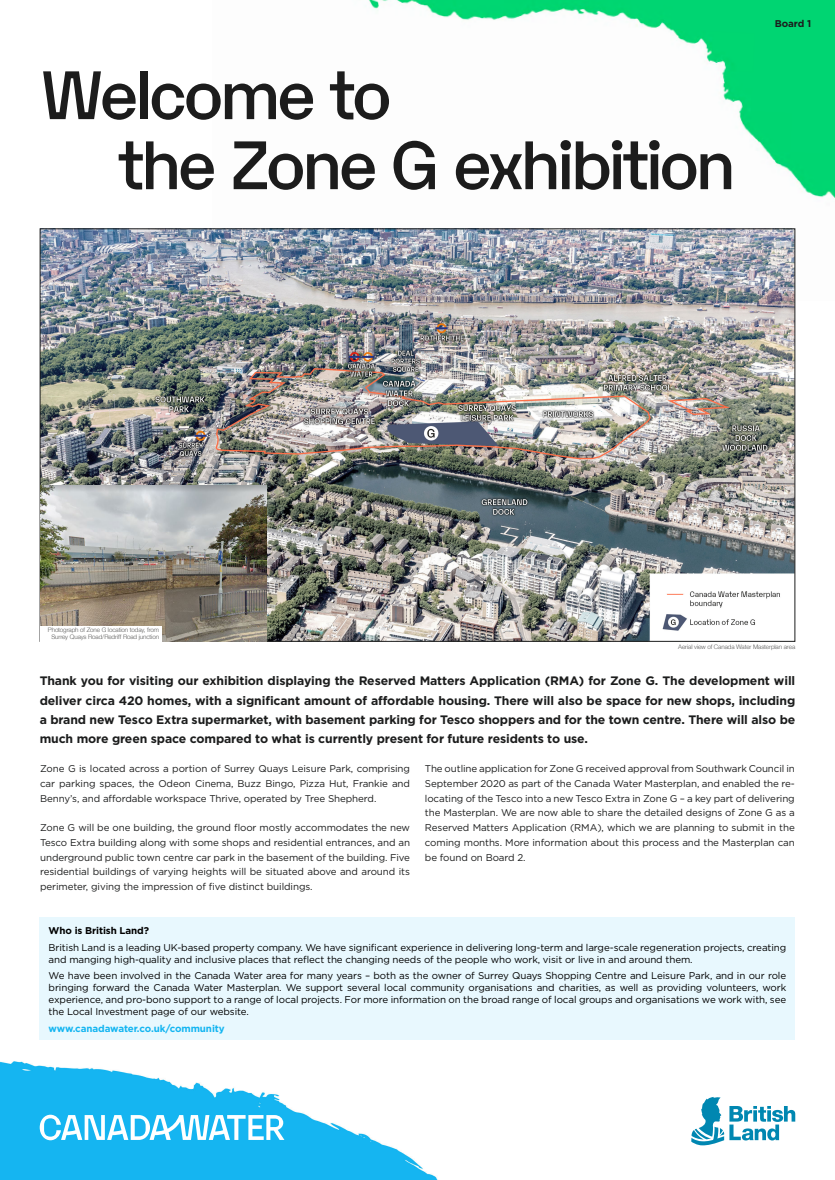
<style>
.page{position:relative;width:835px;height:1180px;background:#fff}
.page>*{position:absolute;margin:0;border:0;box-sizing:border-box;transform-origin:0 0}
.t1{font:500 66.5px/70px "Karelia";letter-spacing:-.04em;color:#1c1c1c}
.t2{font:700 12.25px/19.2px "Gotham";letter-spacing:-.01em;color:#1c1d1d;text-align:justify}
.t3{font:9.8px/14.7px "Gotham";letter-spacing:-.01em;color:#1c1d1d;text-align:justify}
.t4{font:9.8px/11.8px "Gotham";letter-spacing:-.01em;color:#000}
.t5{font:700 9.8px "Gotham";letter-spacing:-.01em;color:#14b5f1}
.t6{font:700 9.8px "Gotham";letter-spacing:-.01em;color:#000}
.t7{font:700 9.8px "Gotham";letter-spacing:-.01em;color:#1c1d1d}
.t8{font:300 6.23px/7.1px "Helvetica 45";letter-spacing:-.015em;color:#575756;text-align:center}
</style>
<div class="page">
<img style="left:0;top:1061px;width:438px;height:119px">
<img style="left:212px;top:0;width:622px;height:300px">
<svg style="left:40px;top:1114px;width:244px;height:26px"></svg>
<svg style="left:691px;top:1097px;width:104px;height:48px"></svg>
<div style="left:40px;top:917px;width:755px;height:123px;background:#e8f8fe"></div>
<img style="left:40px;top:229px;width:754px;height:412px">
<img style="left:40px;top:485px;width:226px;height:156px">
<div style="left:40px;top:626px;width:121px;height:15px;background:#fff"></div>
<h1 class="t1" style="left:118px;top:55px;width:618px;text-indent:-78px">Welcome to<br>the Zone G exhibition</h1>
<p class="t7" style="left:774px;top:17px;width:38px">Board 1</p>
<p class="t8" style="left:48px;top:626px;width:113px">Photograph of Zone G location today, from<br>Surrey Quays Road/Redriff Road junction</p>
<p class="t8" style="left:678px;top:643px;width:118px">Aerial view of Canada Water Masterplan area</p>
<p class="t2" style="left:40px;top:671px;width:757px">Thank you for visiting our exhibition displaying the Reserved Matters Application (RMA) for Zone G. The development will deliver circa 420 homes, with a significant amount of affordable housing. There will also be space for new shops, including a brand new Tesco Extra supermarket, with basement parking for Tesco shoppers and for the town centre. There will also be much more green space compared to what is currently present for future residents to use.</p>
<p class="t3" style="left:40px;top:761px;width:371px">Zone G is located across a portion of Surrey Quays Leisure Park, comprising car parking spaces, the Odeon Cinema, Buzz Bingo, Pizza Hut, Frankie and Benny’s, and affordable workspace Thrive, operated by Tree Shepherd.</p>
<p class="t3" style="left:40px;top:820px;width:371px">Zone G will be one building, the ground floor mostly accommodates the new Tesco Extra building along with some shops and residential entrances, and an underground public town centre car park in the basement of the building. Five residential buildings of varying heights will be situated above and around its perimeter, giving the impression of five distinct buildings.</p>
<p class="t3" style="left:425px;top:761px;width:371px">The outline application for Zone G received approval from Southwark Council in September 2020 as part of the Canada Water Masterplan, and enabled the re&shy;locating of the Tesco into a new Tesco Extra in Zone G – a key part of delivering the Masterplan. We are now able to share the detailed designs of Zone G as a Reserved Matters Application (RMA), which we are planning to submit in the coming months. More information about this process and the Masterplan can be found on Board 2.</p>
<p class="t6" style="left:49px;top:924px;width:102px">Who is British Land?</p>
<p class="t4" style="left:49px;top:941px;width:739px">British Land is a leading UK-based property company. We have significant experience in delivering long-term and large-scale regeneration projects, creating and manging high-quality and inclusive places that reflect the changing needs of the people who work, visit or live in and around them.</p>
<p class="t4" style="left:49px;top:970px;width:739px;text-align:justify">We have been involved in the Canada Water area for many years – both as the owner of Surrey Quays Shopping Centre and Leisure Park, and in our role bringing forward the Canada Water Masterplan. We support several local community organisations and charities, as well as providing volunteers, work experience, and pro-bono support to a range of local projects. For more information on the broad range of local groups and organisations we work with, see the Local Investment page of our website.</p>
<p class="t5" style="left:49px;top:1021px;width:177px">www.canadawater.co.uk/community</p>
</div>
